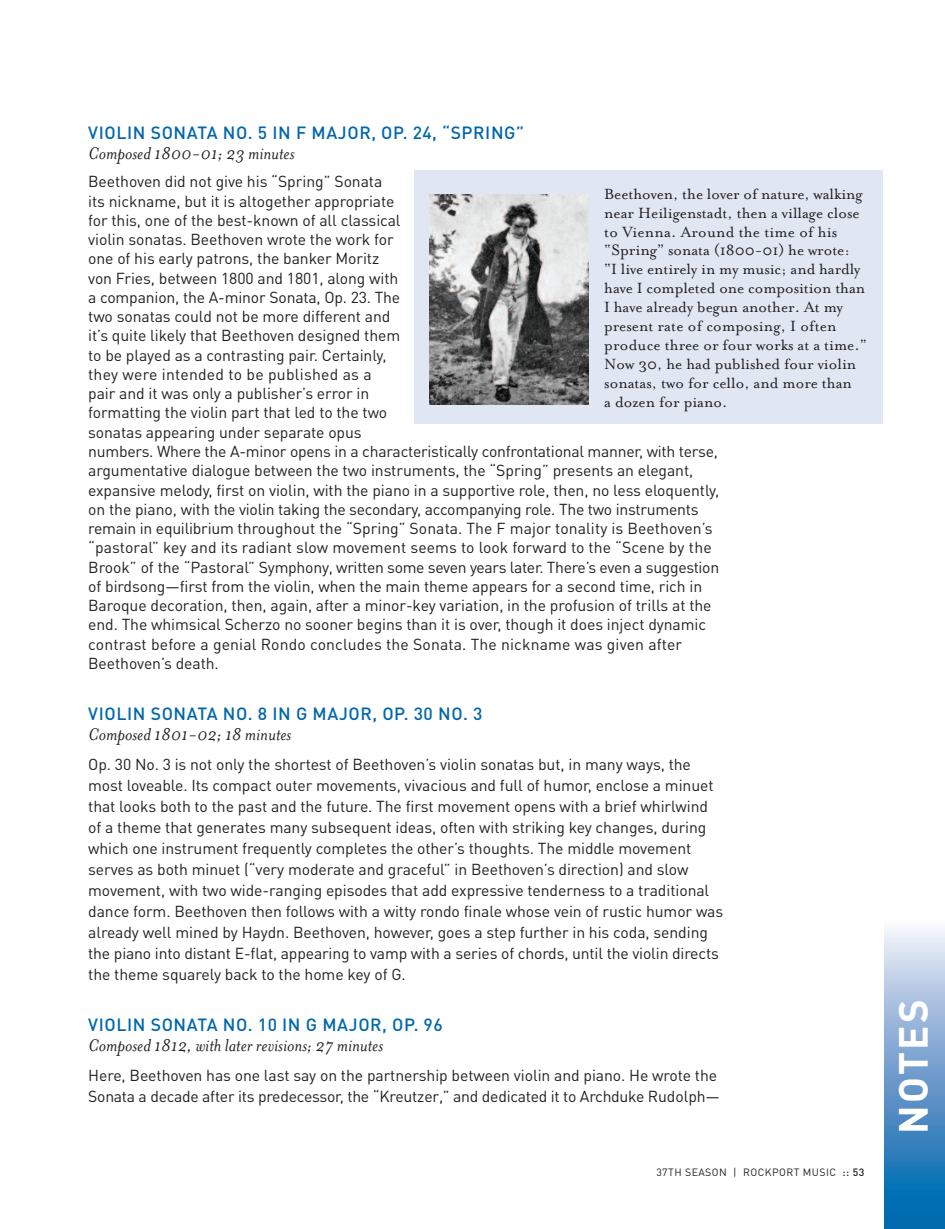
<style>
.page{position:relative;width:945px;height:1229px;background:#fff}
.page>*{position:absolute;margin:0;border:0;box-sizing:border-box;transform-origin:0 0}
.t1{font:700 40.25px "DINOT";letter-spacing:.06em;color:#fff}
.t2{font:italic 19.6px "Mrs Eaves";color:#231f20}
.t3{font:500 17.5px "DINOT";letter-spacing:.035em;color:#0067ab}
.t4{font:16.97px/18.9px "Mrs Eaves Roman";color:#231f20}
.t5{font:15.75px/19.2px "DINOT";letter-spacing:-.005em;color:#231f20}
.t6{font:10.5px "DINOT";letter-spacing:.04em;color:#231f20}
.s1{font-size:17.32px}
.s2{font-weight:500}
</style>
<div class="page">
<svg style="left:885px;top:928px;width:60px;height:300px"></svg>
<div style="left:415px;top:171px;width:468px;height:253px;background:#e0e7f3"></div>
<img style="left:430px;top:194px;width:158px;height:211px">
<p class="t3" style="left:88px;top:127px;width:437px">VIOLIN SONATA NO. 5 IN F MAJOR, OP. 24, “SPRING”</p>
<p class="t2" style="left:88px;top:140px;width:208px">Composed 1800-01; 23 minutes</p>
<p class="t5" style="left:88px;top:174px;width:633px">Beethoven did not give his “Spring” Sonata<br>its nickname, but it is altogether appropriate<br>for this, one of the best-known of all classical<br>violin sonatas. Beethoven wrote the work for<br>one of his early patrons, the banker Moritz<br>von Fries, between 1800 and 1801, along with<br>a companion, the A-minor Sonata, Op. 23. The<br>two sonatas could not be more different and<br>it’s quite likely that Beethoven designed them<br>to be played as a contrasting pair. Certainly,<br>they were intended to be published as a<br>pair and it was only a publisher’s error in<br>formatting the violin part that led to the two<br>sonatas appearing under separate opus<br>numbers. Where the A-minor opens in a characteristically confrontational manner, with terse, argumentative dialogue between the two instruments, the “Spring” presents an elegant, expansive melody, first on violin, with the piano in a supportive role, then, no less eloquently, on the piano, with the violin taking the secondary, accompanying role. The two instruments remain in equilibrium throughout the “Spring” Sonata. The F major tonality is Beethoven’s “pastoral” key and its radiant slow movement seems to look forward to the “Scene by the Brook” of the “Pastoral” Symphony, written some seven years later. There’s even a suggestion of birdsong—first from the violin, when the main theme appears for a second time, rich in Baroque decoration, then, again, after a minor-key variation, in the profusion of trills at the end. The whimsical Scherzo no sooner begins than it is over, though it does inject dynamic contrast before a genial Rondo concludes the Sonata. The nickname was given after Beethoven’s death.</p>
<p class="t3" style="left:88px;top:707px;width:396px">VIOLIN SONATA NO. 8 IN G MAJOR, OP. 30 NO. 3</p>
<p class="t2" style="left:88px;top:721px;width:205px">Composed 1801-02; 18 minutes</p>
<p class="t5" style="left:88px;top:755px;width:637px;line-height:21px">Op. 30 No. 3 is not only the shortest of Beethoven’s violin sonatas but, in many ways, the most loveable. Its compact outer movements, vivacious and full of humor, enclose a minuet that looks both to the past and the future. The first movement opens with a brief whirlwind of a theme that generates many subsequent ideas, often with striking key changes, during which one instrument frequently completes the other’s thoughts. The middle movement serves as both minuet (“very moderate and graceful” in Beethoven’s direction) and slow movement, with two wide-ranging episodes that add expressive tenderness to a traditional dance form. Beethoven then follows with a witty rondo finale whose vein of rustic humor was already well mined by Haydn. Beethoven, however, goes a step further in his coda, sending the piano into distant E-flat, appearing to vamp with a series of chords, until the violin directs the theme squarely back to the home key of G.</p>
<p class="t3" style="left:88px;top:1019px;width:356px">VIOLIN SONATA NO. 10 IN G MAJOR, OP. 96</p>
<p class="t2" style="left:88px;top:1032px;width:296px">Composed 1812, with later revisions; 27 minutes</p>
<p class="t5" style="left:88px;top:1066px;width:633px;line-height:21px">Here, Beethoven has one last say on the partnership between violin and piano. He wrote the<br>Sonata a decade after its predecessor, the “Kreutzer,” and dedicated it to Archduke Rudolph—</p>
<p class="t4" style="left:604px;top:183px;width:264px">Beethoven, the lover of nature, walking near Heiligenstadt, then a village close to Vienna. Around the time of his “<span class="s1">Spring”</span> sonata (1800-01) he wrote: “I live entirely in my music; and hardly have I completed one composition than I have already begun another. At my present rate of composing, I often produce three or four works at a time.” Now 30, he had published four violin sonatas, two for cello, and more than<br>a dozen for piano.</p>
<p class="t6" style="left:656px;top:1168px;width:210px">37TH SEASON | ROCKPORT MUSIC <span class="s2">:: 53</span></p>
<h1 class="t1" style="left:899px;top:1134px;width:136px;rotate:-90deg">NOTES</h1>
</div>
